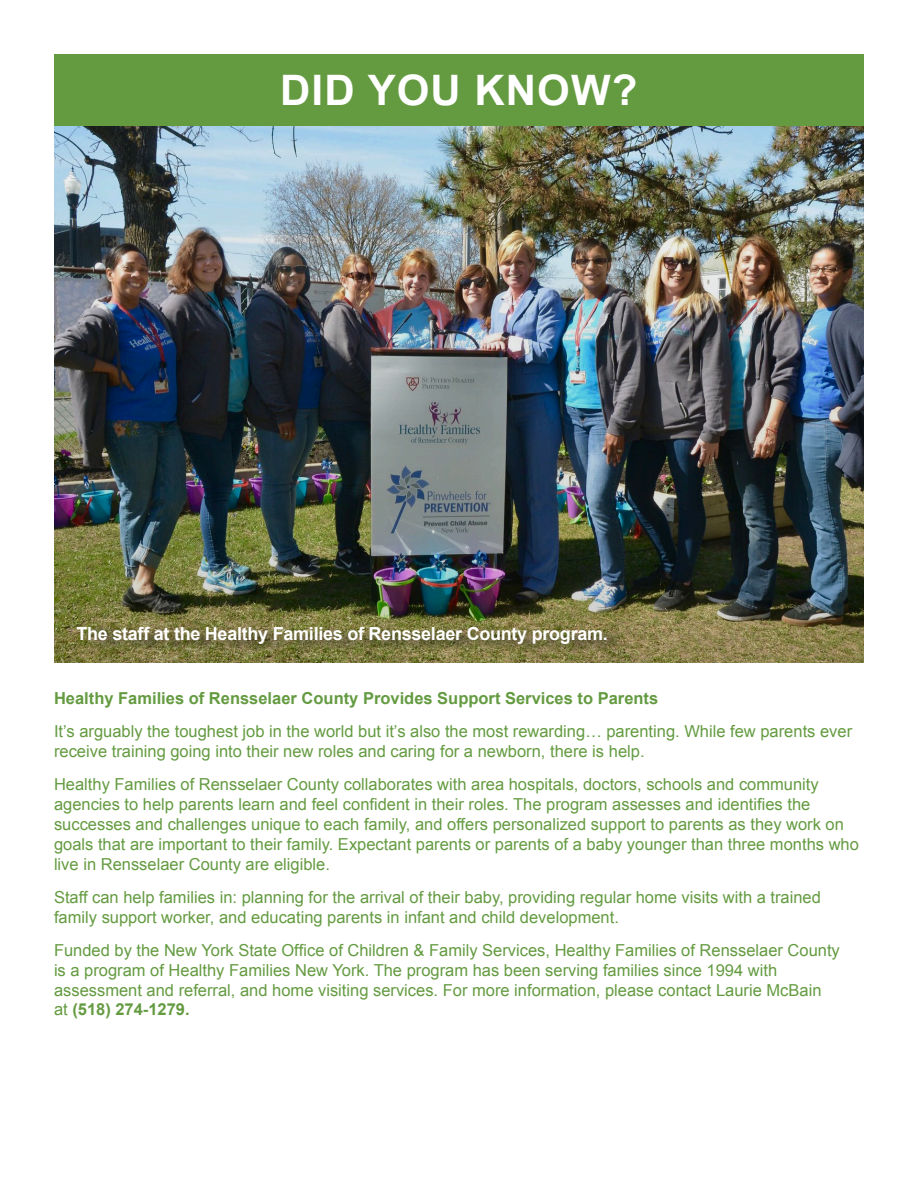
<style>
.page{position:relative;width:918px;height:1188px;background:#fff}
.page>*{position:absolute;margin:0;border:0;box-sizing:border-box;transform-origin:0 0}
.t1{font:700 42px "Arial";letter-spacing:.025em;color:#fff}
.t2{font:700 18px "Arial";letter-spacing:-.015em;color:#fff}
.t3{font:16.5px/19.8px "Arial";color:#649b41}
.t4{font:700 16.5px "Arial";color:#649b41}
.s1{font-weight:700}
</style>
<div class="page">
<img style="left:54px;top:125px;width:810px;height:538px">
<div style="left:54px;top:54px;width:810px;height:71px;background:#649b41"></div>
<div style="left:83px;top:624px;width:546px;height:33px;background:#231f20;opacity:.65"></div>
<h1 class="t1" style="left:280px;top:62px;width:359px">DID YOU KNOW?</h1>
<p class="t2" style="left:76px;top:622px;width:533px">The staff at the Healthy Families of Rensselaer County program.</p>
<p class="t4" style="left:54px;top:687px;width:606px">Healthy Families of Rensselaer County Provides Support Services to Parents</p>
<p class="t3" style="left:54px;top:722px;width:800px">It’s arguably the toughest job in the world but it’s also the most rewarding… parenting. While few parents ever receive training going into their new roles and caring for a newborn, there is help.</p>
<p class="t3" style="left:54px;top:775px;width:806px">Healthy Families of Rensselaer County collaborates with area hospitals, doctors, schools and community agencies to help parents learn and feel confident in their roles. The program assesses and identifies the successes and challenges unique to each family, and offers personalized support to parents as they work on goals that are important to their family. Expectant parents or parents of a baby younger than three months who live in Rensselaer County are eligible.</p>
<p class="t3" style="left:54px;top:887px;width:769px">Staff can help families in: planning for the arrival of their baby, providing regular home visits with a trained family support worker, and educating parents in infant and child development.</p>
<p class="t3" style="left:54px;top:940px;width:787px">Funded by the New York State Office of Children &amp; Family Services, Healthy Families of Rensselaer County is a program of Healthy Families New York. The program has been serving families since 1994 with assessment and referral, and home visiting services. For more information, please contact Laurie McBain<br>at <span class="s1">(518) 274-1279.</span></p>
</div>
